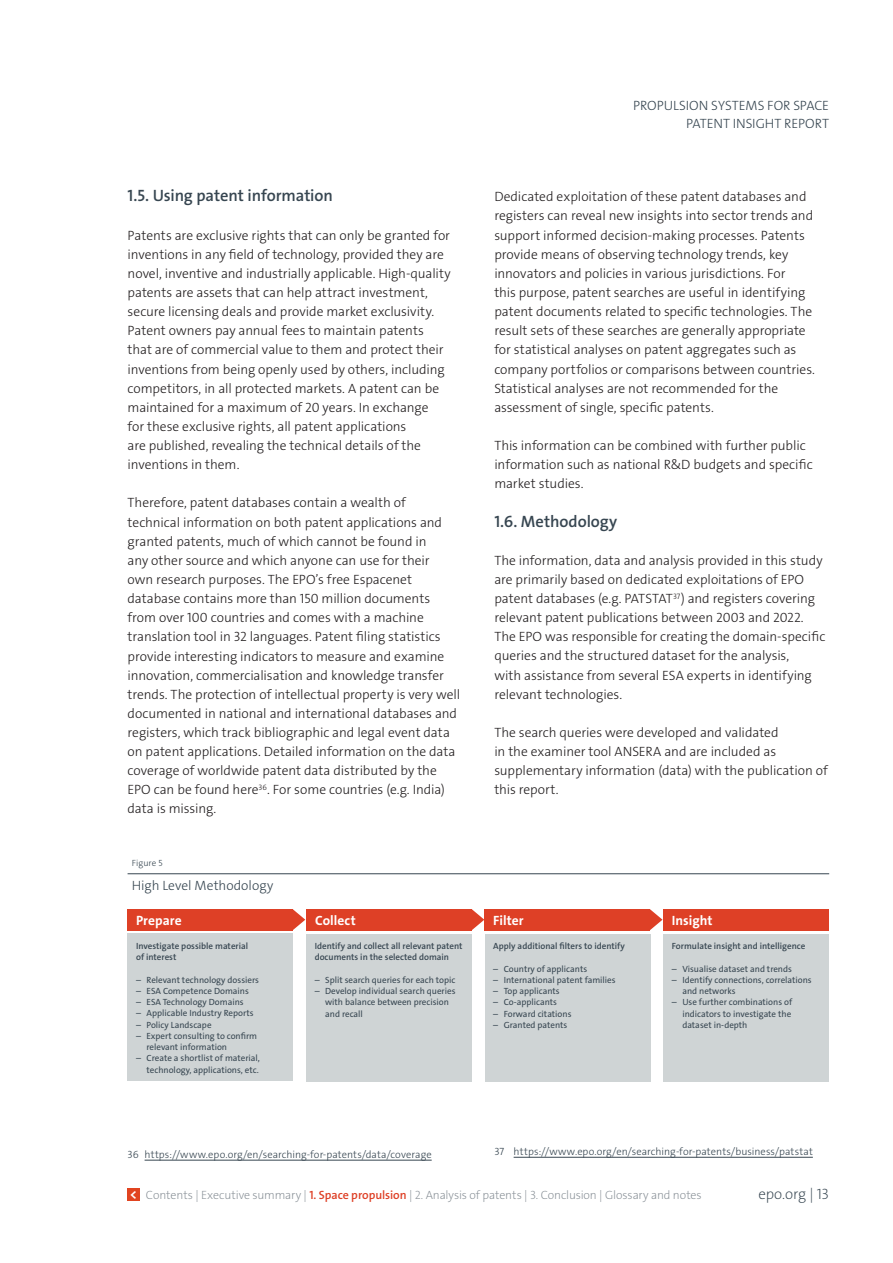
<style>
.page{position:relative;width:893px;height:1263px;background:#fff}
.page>*{position:absolute;margin:0;border:0;box-sizing:border-box;transform-origin:0 0}
.t1{font:16.5px "The Sans LP6 Se Bld";letter-spacing:-.005em;color:#374651}
.t2{font:15px "The Sans LP2 Ex Lig";letter-spacing:-.01em;color:#374651}
.t3{font:13.5px/19.2px "The Sans LP3 Lig";letter-spacing:-.005em;color:#231f20}
.t4{font:13.5px/18px "The Sans LP3 Lig";color:#374651;text-align:right}
.t5{font:13.5px "The Sans LP7 Bld";letter-spacing:.005em;color:#fff}
.t6{font:12px "The Sans LP2 Ex Lig";letter-spacing:-.01em;color:#828a91}
.t7{font:10.5px "The Sans LP3 Lig";letter-spacing:.005em;color:#374651}
.t8{font:9px/11.2px "The Sans LP5 Plain";color:#374651}
.t9{font:9px/11.2px "The Sans LP6 Se Bld";color:#374651}
.t10{font:9px "The Sans LP3 Lig";letter-spacing:.005em;color:#374651}
.s1{font-family:"The Sans LP6 Se Bld";color:#de4026}
</style>
<div class="page">
<hr style="left:145px;top:1160px;width:287px;height:1px;background:#374651">
<hr style="left:128px;top:873px;width:701px;height:1px;background:#374651">
<div style="left:128px;top:934px;width:165px;height:147px;background:#cfd4d5"></div>
<div style="left:306px;top:934px;width:166px;height:147px;background:#cfd4d5"></div>
<div style="left:485px;top:934px;width:166px;height:147px;background:#cfd4d5"></div>
<div style="left:663px;top:934px;width:166px;height:147px;background:#cfd4d5"></div>
<hr style="left:514px;top:1157px;width:299px;height:1px;background:#374651">
<div style="left:128px;top:909px;width:165px;height:21px;background:#de4026"></div>
<svg style="left:293px;top:909px;width:12px;height:21px"></svg>
<div style="left:307px;top:909px;width:165px;height:21px;background:#de4026"></div>
<svg style="left:472px;top:909px;width:12px;height:21px"></svg>
<div style="left:485px;top:909px;width:165px;height:21px;background:#de4026"></div>
<svg style="left:650px;top:909px;width:12px;height:21px"></svg>
<div style="left:663px;top:909px;width:166px;height:21px;background:#de4026"></div>
<div style="left:128px;top:1189px;width:12px;height:12px;background:#e14420"></div>
<p class="t1" style="left:128px;top:185px;width:207px">1.5. Using patent information</p>
<p class="t3" style="left:128px;top:226px;width:325px">Patents are exclusive rights that can only be granted for inventions in any field of technology, provided they are novel, inventive and industrially applicable. High-quality patents are assets that can help attract investment, secure licensing deals and provide market exclusivity.<br>Patent owners pay annual fees to maintain patents that are of commercial value to them and protect their inventions from being openly used by others, including competitors, in all protected markets. A patent can be maintained for a maximum of 20 years. In exchange<br>for these exclusive rights, all patent applications<br>are published, revealing the technical details of the inventions in them.</p>
<p class="t3" style="left:128px;top:493px;width:334px">Therefore, patent databases contain a wealth of technical information on both patent applications and granted patents, much of which cannot be found in<br>any other source and which anyone can use for their<br>own research purposes. The EPO’s free Espacenet database contains more than 150 million documents from over 100 countries and comes with a machine translation tool in 32 languages. Patent filing statistics provide interesting indicators to measure and examine innovation, commercialisation and knowledge transfer trends. The protection of intellectual property is very well documented in national and international databases and registers, which track bibliographic and legal event data on patent applications. Detailed information on the data coverage of worldwide patent data distributed by the EPO can be found here<sup>36</sup>. For some countries (e.g. India) data is missing.</p>
<p class="t10" style="left:132px;top:857px;width:32px">Figure 5</p>
<p class="t4" style="left:132px;top:876px;width:143px">High Level Methodology</p>
<p class="t4" style="left:633px;top:96px;width:197px">PROPULSION SYSTEMS FOR SPACE<br>PATENT INSIGHT REPORT</p>
<p class="t3" style="left:494px;top:187px;width:322px">Dedicated exploitation of these patent databases and registers can reveal new insights into sector trends and support informed decision-making processes. Patents provide means of observing technology trends, key innovators and policies in various jurisdictions. For<br>this purpose, patent searches are useful in identifying patent documents related to specific technologies. The result sets of these searches are generally appropriate for statistical analyses on patent aggregates such as company portfolios or comparisons between countries.<br>Statistical analyses are not recommended for the assessment of single, specific patents.</p>
<p class="t3" style="left:494px;top:436px;width:320px">This information can be combined with further public information such as national R&amp;D budgets and specific market studies.</p>
<p class="t1" style="left:494px;top:510px;width:125px">1.6. Methodology</p>
<p class="t3" style="left:494px;top:551px;width:332px">The information, data and analysis provided in this study are primarily based on dedicated exploitations of EPO patent databases (e.g. PATSTAT<sup>37</sup>) and registers covering relevant patent publications between 2003 and 2022.<br>The EPO was responsible for creating the domain-specific queries and the structured dataset for the analysis,<br>with assistance from several ESA experts in identifying relevant technologies.</p>
<p class="t3" style="left:494px;top:723px;width:335px">The search queries were developed and validated<br>in the examiner tool ANSERA and are included as supplementary information (data) with the publication of this report.</p>
<p class="t5" style="left:136px;top:911px;width:47px">Prepare</p>
<p class="t5" style="left:315px;top:911px;width:42px">Collect</p>
<p class="t5" style="left:493px;top:911px;width:32px">Filter</p>
<p class="t5" style="left:672px;top:911px;width:42px">Insight</p>
<p class="t9" style="left:136px;top:940px;width:114px">Investigate possible material of interest</p>
<p class="t8" style="left:136px;top:974px;width:125px">– Relevant technology dossiers</p>
<p class="t8" style="left:136px;top:985px;width:114px">– ESA Competence Domains</p>
<p class="t8" style="left:136px;top:996px;width:109px">– ESA Technology Domains</p>
<p class="t8" style="left:136px;top:1008px;width:119px">– Applicable Industry Reports</p>
<p class="t8" style="left:136px;top:1019px;width:77px">– Policy Landscape</p>
<p class="t8" style="left:147px;top:1030px;width:112px;text-indent:-11px">– Expert consulting to confirm relevant information</p>
<p class="t8" style="left:136px;top:1053px;width:125px;text-align:right">– Create a shortlist of material, technology, applications, etc.</p>
<p class="t9" style="left:315px;top:940px;width:149px">Identify and collect all relevant patent documents in the selected domain</p>
<p class="t8" style="left:315px;top:974px;width:142px">– Split search queries for each topic</p>
<p class="t8" style="left:325px;top:985px;width:132px;text-indent:-11px">– Develop individual search queries with balance between precision and recall</p>
<p class="t7" style="left:128px;top:1147px;width:306px">36 https://www.epo.org/en/searching-for-patents/data/coverage</p>
<p class="t9" style="left:493px;top:940px;width:133px">Apply additional filters to identify</p>
<p class="t8" style="left:493px;top:963px;width:95px">– Country of applicants</p>
<p class="t8" style="left:493px;top:974px;width:124px">– International patent families</p>
<p class="t8" style="left:493px;top:985px;width:68px">– Top applicants</p>
<p class="t8" style="left:493px;top:997px;width:65px">– Co-applicants</p>
<p class="t8" style="left:493px;top:1008px;width:80px">– Forward citations</p>
<p class="t8" style="left:493px;top:1019px;width:76px">– Granted patents</p>
<p class="t9" style="left:672px;top:940px;width:135px">Formulate insight and intelligence</p>
<p class="t8" style="left:672px;top:963px;width:122px">– Visualise dataset and trends</p>
<p class="t8" style="left:682px;top:974px;width:131px;text-indent:-11px">– Identify connections, correlations and networks</p>
<p class="t8" style="left:682px;top:997px;width:111px;text-align:justify;text-indent:-11px">– Use further combinations of indicators to investigate the dataset in-depth</p>
<p class="t7" style="left:494px;top:1144px;width:320px">37 https://www.epo.org/en/searching-for-patents/business/patstat</p>
<p class="t5" style="left:130px;top:1186px;width:9px">&lt;</p>
<p class="t6" style="left:146px;top:1187px;width:557px">Contents | Executive summary | <span class="s1">1. Space propulsion</span> | 2. Analysis of patents | 3. Conclusion | Glossary and notes</p>
<p class="t2" style="left:758px;top:1184px;width:72px">epo.org | 13</p>
</div>
